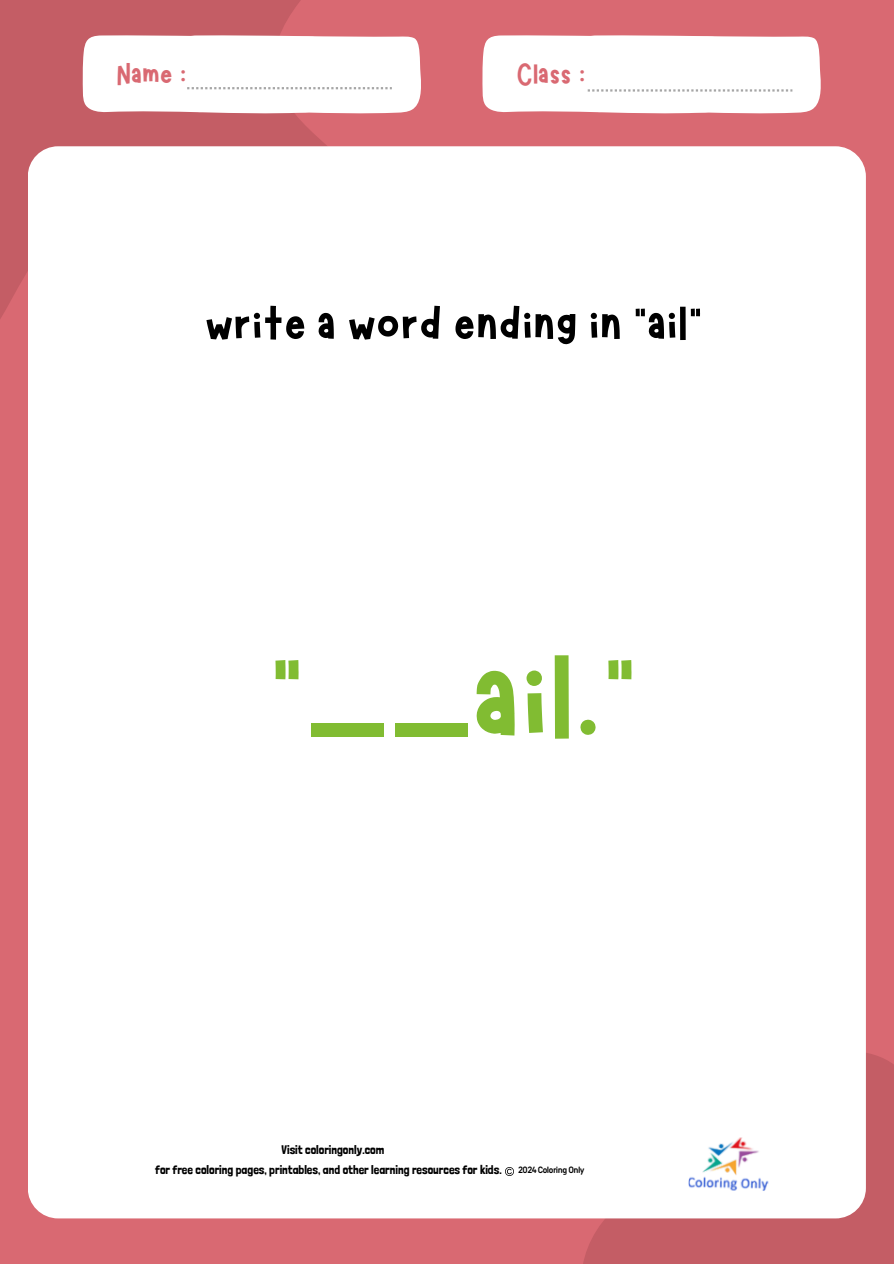
<style>
.page{position:relative;width:894px;height:1264px;background:#fff}
.page>*{position:absolute;margin:0;border:0;box-sizing:border-box;transform-origin:0 0}
.t1{font:143.7px "Marykate";color:#81bc32}
.t2{font:57.45px "Marykate";color:#000}
.t3{font:33px "Marykate";color:#d96972}
.t4{font:12.45px/19.2px "Londrina Solid";color:#000}
.t5{font:10.05px "Aristotelica Pro Cnd Txt Dmbld";letter-spacing:-.045em;color:#000}
</style>
<div class="page">
<div style="left:0;top:0;width:893px;height:1263px;background:#d96972"></div>
<svg style="left:0;top:0;width:327px;height:319px;background:#c55d66"></svg>
<svg style="left:577px;top:1031px;width:316px;height:232px;background:#c7636b"></svg>
<div style="left:28px;top:146px;width:837px;height:1072px;background:#fff;border-radius:30px"></div>
<svg style="left:82px;top:35px;width:339px;height:80px;background:#fbf5f5"></svg>
<svg style="left:482px;top:35px;width:339px;height:79px;background:#fcf7f8"></svg>
<svg style="left:505px;top:1167px;width:8px;height:8px"></svg>
<img style="left:688px;top:1137px;width:80px;height:54px">
<h3 class="t3" style="left:117px;top:53px;width:73px">Name :</h3>
<h3 class="t3" style="left:516px;top:53px;width:72px">Class :</h3>
<h2 class="t2" style="left:204px;top:287px;width:494px">write a word ending in “ail”</h2>
<h1 class="t1" style="left:268px;top:605px;width:357px">“__ail.”</h1>
<p class="t4" style="left:155px;top:1140px;width:348px;text-indent:126px">Visit coloringonly.com<br>for free coloring pages, printables, and other learning resources for kids.</p>
<p class="t5" style="left:518px;top:1166px;width:68px">2024ColoringOnly</p>
</div>
